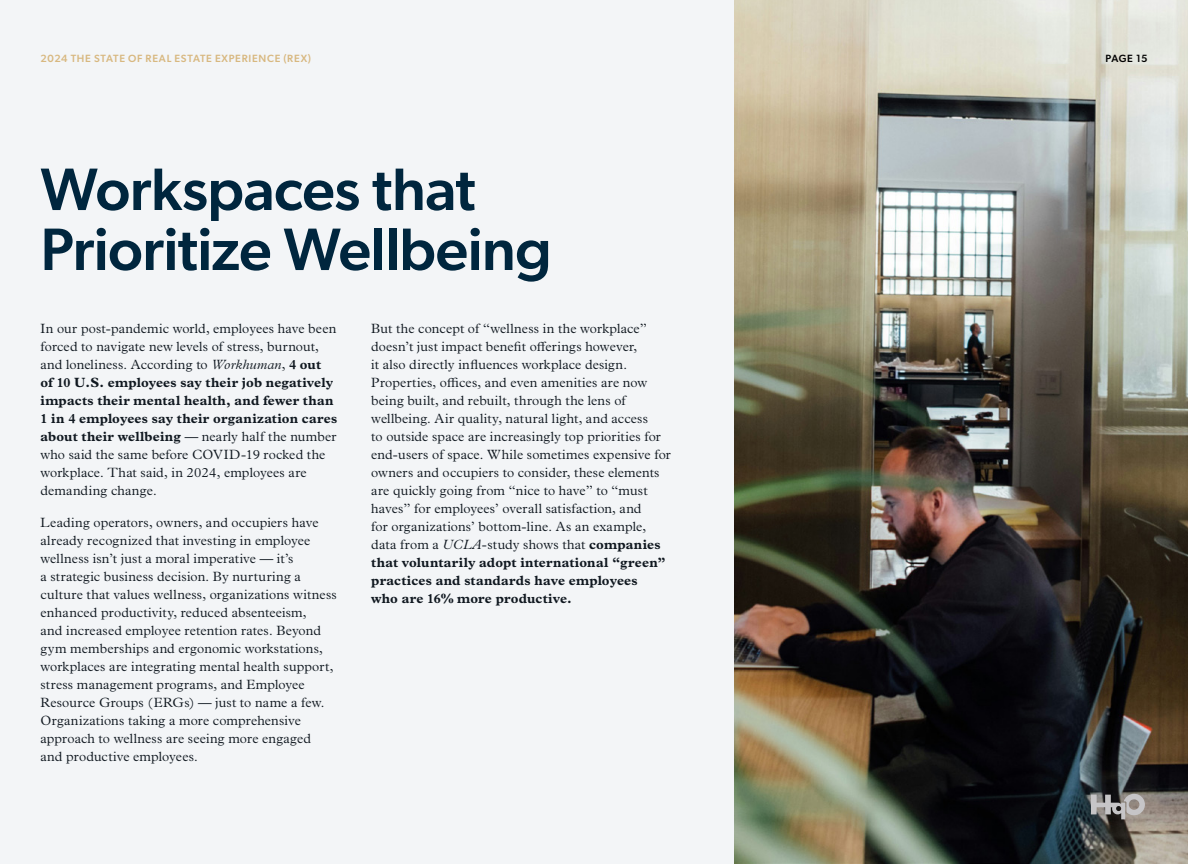
<style>
.page{position:relative;width:1188px;height:864px;background:#f3f5f7}
.page>*{position:absolute;margin:0;border:0;box-sizing:border-box;transform-origin:0 0}
.t1{font:500 60px/60px "Gibson";letter-spacing:-.01em;color:#00263e}
.t2{font:300 13.5px/18px "Plantin MT Pro";letter-spacing:.01em;color:#101820}
.t3{font:500 10.5px "Gibson";letter-spacing:.07em;color:#d8b880}
.t4{font:500 10.5px "Gibson";letter-spacing:.03em;color:#000}
.s1{font-style:italic}
.s2{font-weight:700}
</style>
<div class="page">
<img style="left:734px;top:0;width:454px;height:864px">
<svg style="left:1091px;top:794px;width:54px;height:25px"></svg>
<p class="t3" style="left:40px;top:52px;width:272px">2024 THE STATE OF REAL ESTATE EXPERIENCE (REX)</p>
<p class="t4" style="left:1105px;top:52px;width:44px">PAGE 15</p>
<h1 class="t1" style="left:40px;top:158px;width:513px">Workspaces that<br>Prioritize Wellbeing</h1>
<p class="t2" style="left:40px;top:320px;width:298px">In our post-pandemic world, employees have been forced to navigate new levels of stress, burnout, and loneliness. According to <span class="s1">Workhuman</span>, <span class="s2">4 out<br>of 10 U.S. employees say their job negatively impacts their mental health, and fewer than 1 in 4 employees say their organization cares about their wellbeing</span> — nearly half the number who said the same before COVID-19 rocked the workplace. That said, in 2024, employees are demanding change.</p>
<p class="t2" style="left:40px;top:513px;width:298px">Leading operators, owners, and occupiers have already recognized that investing in employee wellness isn’t just a moral imperative — it’s<br>a strategic business decision. By nurturing a culture that values wellness, organizations witness enhanced productivity, reduced absenteeism,<br>and increased employee retention rates. Beyond gym memberships and ergonomic workstations, workplaces are integrating mental health support, stress management programs, and Employee Resource Groups (ERGs) — just to name a few.<br>Organizations taking a more comprehensive approach to wellness are seeing more engaged<br>and productive employees.</p>
<p class="t2" style="left:371px;top:320px;width:301px">But the concept of “wellness in the workplace” doesn’t just impact benefit offerings however,<br>it also directly influences workplace design.<br>Properties, offices, and even amenities are now being built, and rebuilt, through the lens of wellbeing. Air quality, natural light, and access<br>to outside space are increasingly top priorities for end-users of space. While sometimes expensive for owners and occupiers to consider, these elements are quickly going from “nice to have” to “must haves” for employees’ overall satisfaction, and<br>for organizations’ bottom-line. As an example, data from a <span class="s1">UCLA</span>-study shows that <span class="s2">companies that voluntarily adopt international “green” practices and standards have employees<br>who are 16% more productive.</span></p>
</div>
